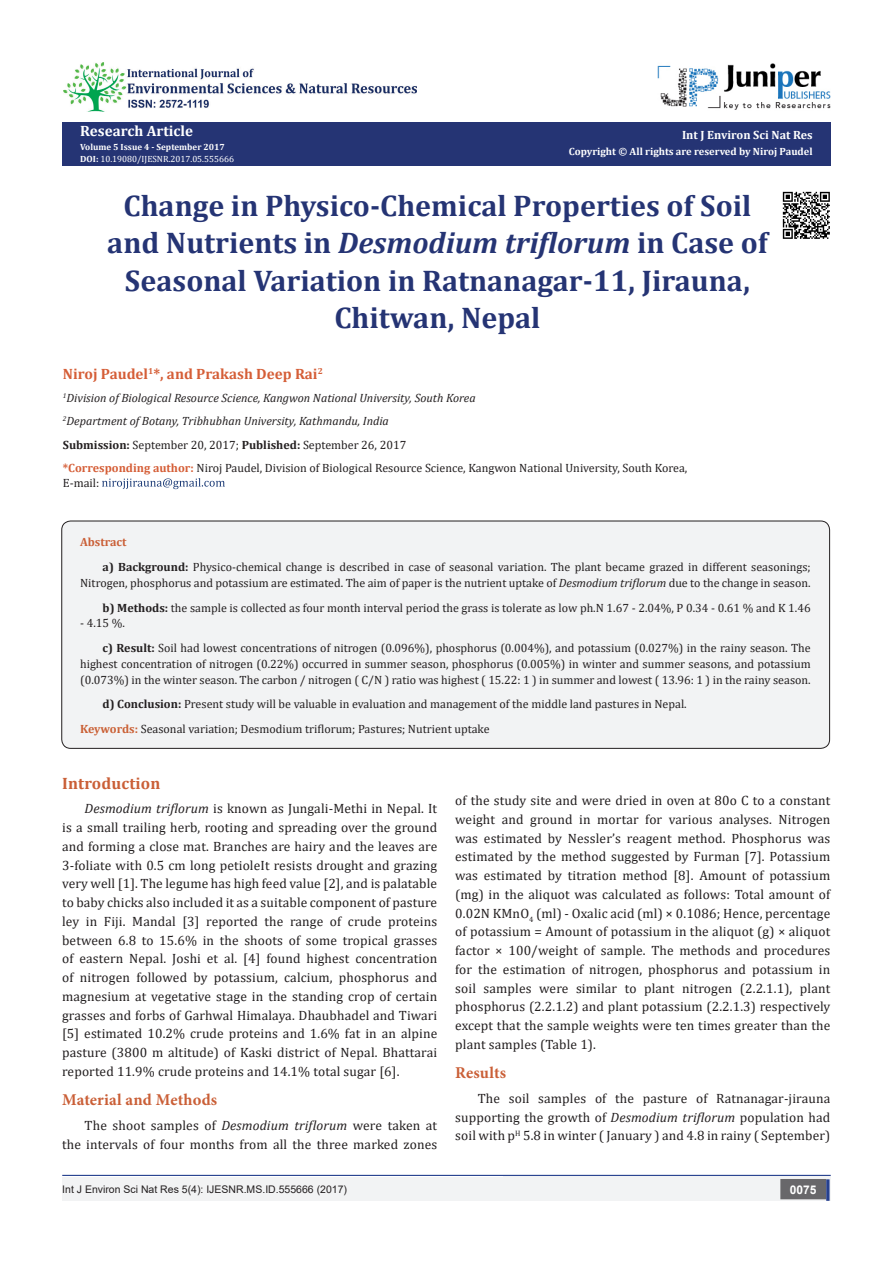
<style>
.page{position:relative;width:893px;height:1263px;background:#fff}
.page>*{position:absolute;margin:0;border:0;box-sizing:border-box;transform-origin:0 0}
.t1{font:700 30px/37.5px "Cambria";color:#253474;text-align:center}
.t2{font:700 16.5px "Minion Pro";letter-spacing:.01em;color:#ca5f37}
.t3{font:700 16.5px "Cambria";letter-spacing:.01em;color:#ca5f37}
.t4{font:700 15px "Cambria";color:#d55e37}
.t5{font:700 15px "Cambria";color:#fff}
.t6{font:13.5px/18.8px "Cambria";letter-spacing:.01em;color:#231f20;text-align:justify}
.t7{font:12px/15.8px "Cambria";color:#231f20}
.t8{font:italic 12px "Cambria";color:#231f20}
.t9{font:700 12px "Cambria";color:#fff}
.t10{font:700 12px "Cambria";color:#ca5f37}
.t11{font:700 12px "Arial";color:#fff}
.t12{font:10.5px "Arial";color:#231f20}
.t13{font:700 10.5px "Cambria";color:#fff}
.t14{font:9px "Cambria";color:#fff}
.t15{font:700 9px "Cambria";color:#fff}
.s1{font-weight:700}
.s2{font-style:italic}
.s3{font-weight:700;color:#d55e37}
.s4{font-weight:700;color:#ca6035}
</style>
<div class="page">
<div style="left:62px;top:122px;width:769px;height:44px;background:#253474"></div>
<svg style="left:102px;top:478px;width:123px;height:11px"></svg>
<div style="left:62px;top:1177px;width:494px;height:24px;background:#f2f3f4"></div>
<img style="left:657px;top:63px;width:173px;height:47px">
<div style="left:503px;top:1176px;width:328px;height:25px;background:#f2f3f4"></div>
<div style="left:781px;top:1180px;width:44px;height:18px;background:#68676a"></div>
<div style="left:780px;top:1179px;width:46px;height:20px;border:2px solid #68676a"></div>
<div style="left:826px;top:1179px;width:3px;height:22px;background:#253f8e;border:2px solid #253f8e"></div>
<hr style="left:62px;top:1175px;width:769px;height:1px;background:#253f8e">
<img style="left:63px;top:62px;width:353px;height:50px">
<div style="left:62px;top:521px;width:768px;height:227px;background:#f2f3f4;border-radius:9px"></div>
<div style="left:61px;top:521px;width:769px;height:228px;border:1px solid #231f20;border-radius:9px"></div>
<img style="left:782px;top:191px;width:48px;height:48px">
<p class="t5" style="left:80px;top:120px;width:114px">Research Article</p>
<p class="t15" style="left:80px;top:140px;width:146px">Volume 5 Issue 4 - September 2017</p>
<p class="t14" style="left:80px;top:154px;width:155px"><span class="s1">DOI:</span> 10.19080/IJESNR.2017.05.555666</p>
<p class="t9" style="left:682px;top:127px;width:132px">Int J Environ Sci Nat Res</p>
<p class="t13" style="left:569px;top:144px;width:245px">Copyright © All rights are reserved by Niroj Paudel</p>
<p class="t1" style="left:124px;top:186px;width:629px">Change in Physico-Chemical Properties of Soil</p>
<p class="t1" style="left:107px;top:223px;width:662px">and Nutrients in <span class="s2">Desmodium triflorum</span> in Case of<br>Seasonal Variation in Ratnanagar-11, Jirauna,</p>
<p class="t1" style="left:334px;top:298px;width:208px">Chitwan, Nepal</p>
<p class="t4" style="left:63px;top:363px;width:261px">Niroj Paudel<sup>1</sup>*, and Prakash Deep Rai<sup>2</sup></p>
<p class="t8" style="left:63px;top:389px;width:414px"><sup>1</sup>Division of Biological Resource Science, Kangwon National University, South Korea</p>
<p class="t8" style="left:63px;top:413px;width:328px"><sup>2</sup>Department of Botany, Tribhubhan University, Kathmandu, India</p>
<p class="t7" style="left:63px;top:437px;width:345px"><span class="s1">Submission:</span> September 20, 2017; <span class="s1">Published:</span> September 26, 2017</p>
<p class="t7" style="left:63px;top:461px;width:626px;line-height:14.4px"><span class="s3">*Corresponding author:</span> Niroj Paudel, Division of Biological Resource Science, Kangwon National University, South Korea,<br>E-mail:</p>
<p class="t10" style="left:80px;top:534px;width:48px">Abstract</p>
<p class="t7" style="left:80px;top:559px;width:732px;text-align:right"><span class="s1">a) Background:</span> Physico-chemical change is described in case of seasonal variation. The plant became grazed in different seasonings;<br>Nitrogen, phosphorus and potassium are estimated. The aim of paper is the nutrient uptake of <span class="s2">Desmodium triflorum</span> due to the change in season.</p>
<p class="t7" style="left:103px;top:600px;width:710px"><span class="s1">b) Methods:</span> the sample is collected as four month interval period the grass is tolerate as low ph.N 1.67 - 2.04%, P 0.34 - 0.61 % and K 1.46</p>
<p class="t7" style="left:80px;top:615px;width:46px">- 4.15 %.</p>
<p class="t7" style="left:80px;top:640px;width:732px;text-align:justify;text-indent:22px"><span class="s1">c) Result:</span> Soil had lowest concentrations of nitrogen (0.096%), phosphorus (0.004%), and potassium (0.027%) in the rainy season. The highest concentration of nitrogen (0.22%) occurred in summer season, phosphorus (0.005%) in winter and summer seasons, and potassium (0.073%) in the winter season. The carbon / nitrogen ( C/N ) ratio was highest ( 15.22: 1 ) in summer and lowest ( 13.96: 1 ) in the rainy season.</p>
<p class="t7" style="left:103px;top:696px;width:586px"><span class="s1">d) Conclusion:</span> Present study will be valuable in evaluation and management of the middle land pastures in Nepal.</p>
<p class="t7" style="left:80px;top:721px;width:411px"><span class="s4">Keywords:</span> Seasonal variation; Desmodium triflorum; Pastures; Nutrient uptake</p>
<p class="t3" style="left:62px;top:771px;width:100px">Introduction</p>
<p class="t6" style="left:62px;top:799px;width:377px;text-indent:22px"><span class="s2">Desmodium triflorum</span> is known as Jungali-Methi in Nepal. It is a small trailing herb, rooting and spreading over the ground and forming a close mat. Branches are hairy and the leaves are 3-foliate with 0.5 cm long petioleIt resists drought and grazing very well [1]. The legume has high feed value [2], and is palatable to baby chicks also included it as a suitable component of pasture ley in Fiji. Mandal [3] reported the range of crude proteins between 6.8 to 15.6% in the shoots of some tropical grasses of eastern Nepal. Joshi et al. [4] found highest concentration of nitrogen followed by potassium, calcium, phosphorus and magnesium at vegetative stage in the standing crop of certain grasses and forbs of Garhwal Himalaya. Dhaubhadel and Tiwari [5] estimated 10.2% crude proteins and 1.6% fat in an alpine pasture (3800 m altitude) of Kaski district of Nepal. Bhattarai reported 11.9% crude proteins and 14.1% total sugar [6].</p>
<p class="t2" style="left:62px;top:1088px;width:157px">Material and Methods</p>
<p class="t6" style="left:62px;top:1116px;width:377px;text-align:right">The shoot samples of <span class="s2">Desmodium triflorum</span> were taken at<br>the intervals of four months from all the three marked zones</p>
<p class="t6" style="left:455px;top:791px;width:377px">of the study site and were dried in oven at 80o C to a constant weight and ground in mortar for various analyses. Nitrogen was estimated by Nessler’s reagent method. Phosphorus was estimated by the method suggested by Furman [7]. Potassium was estimated by titration method [8]. Amount of potassium (mg) in the aliquot was calculated as follows: Total amount of 0.02N KMnO<sub>4</sub> (ml) - Oxalic acid (ml) × 0.1086; Hence, percentage of potassium = Amount of potassium in the aliquot (g) × aliquot factor × 100/weight of sample. The methods and procedures for the estimation of nitrogen, phosphorus and potassium in soil samples were similar to plant nitrogen (2.2.1.1), plant phosphorus (2.2.1.2) and plant potassium (2.2.1.3) respectively except that the sample weights were ten times greater than the plant samples (Table 1).</p>
<p class="t2" style="left:455px;top:1061px;width:52px">Results</p>
<p class="t6" style="left:455px;top:1089px;width:377px;text-indent:22px">The soil samples of the pasture of Ratnanagar-jirauna supporting the growth of <span class="s2">Desmodium triflorum</span> population had soil with p<sup>H</sup> 5.8 in winter ( January ) and 4.8 in rainy ( September)</p>
<p class="t12" style="left:62px;top:1182px;width:286px">Int J Environ Sci Nat Res 5(4): IJESNR.MS.ID.555666 (2017)</p>
<p class="t11" style="left:790px;top:1181px;width:28px">0075</p>
</div>
